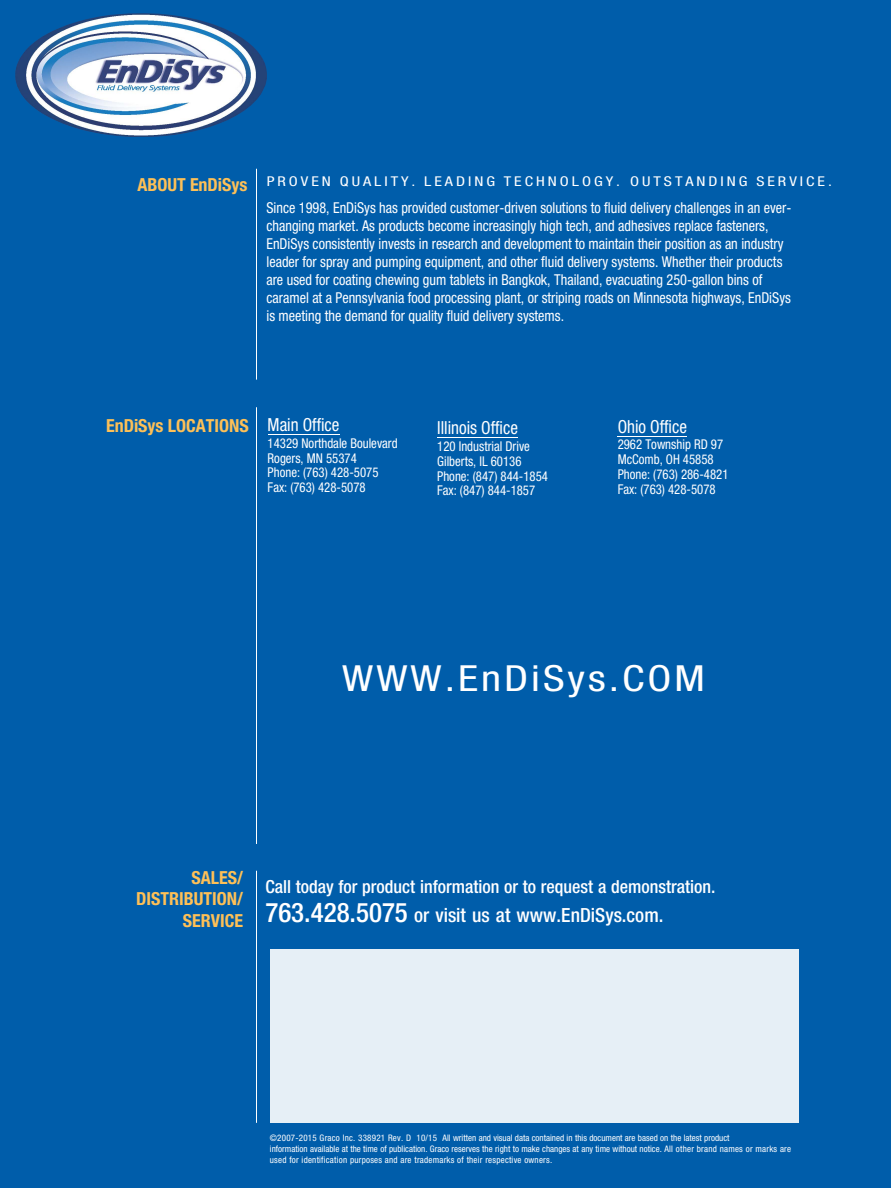
<style>
.page{position:relative;width:891px;height:1188px;background:#005daa}
.page>*{position:absolute;margin:0;border:0;box-sizing:border-box;transform-origin:0 0}
.t1{font:condensed 36px "Helvetica Neue LT Std";letter-spacing:.07em;color:#fff;scale:1.2 1}
.t2{font:500 condensed 19.5px "Helvetica Neue LT Std";color:#fff}
.t3{font:500 condensed 18px "Helvetica Neue LT Std";color:#fff}
.t4{font:condensed 18px "Helvetica Neue LT Std";color:#fff;scale:.95 1}
.t5{font:700 condensed 18px "Helvetica Neue LT Std";color:#fdc057}
.t6{font:700 condensed 18px/21.6px "Helvetica Neue LT Std";color:#fec057;text-align:right}
.t7{font:condensed 15px/18px "Helvetica Neue LT Std";color:#fff;scale:.95 1}
.t8{font:condensed 13.5px/14.9px "Helvetica Neue LT Std";color:#fff;scale:.95 1}
.t9{font:condensed 13.5px "Helvetica Neue LT Std";letter-spacing:.185em;color:#fff;scale:1.2 1}
.t10{font:condensed 9px/10.8px "Helvetica Neue LT Std";color:#fff}
.s1{font-size:27px}
</style>
<div class="page">
<hr style="left:256px;top:169px;width:1px;height:211px;background:#fff">
<hr style="left:256px;top:871px;width:1px;height:252px;background:#fff">
<hr style="left:256px;top:407px;width:1px;height:437px;background:#fff">
<div style="left:270px;top:950px;width:529px;height:173px;background:#e6eff6"></div>
<img style="left:15px;top:13px;width:252px;height:124px">
<hr style="left:268px;top:434px;width:72px;height:1px;background:#fff">
<hr style="left:437px;top:437px;width:81px;height:1px;background:#fff">
<hr style="left:618px;top:436px;width:69px;height:1px;background:#fff">
<p class="t5" style="left:137px;top:173px;width:112px">ABOUT EnDiSys</p>
<p class="t9" style="left:267px;top:173px;width:472px">PROVEN QUALITY. LEADING TECHNOLOGY. OUTSTANDING SERVICE.</p>
<p class="t7" style="left:266px;top:198px;width:554px">Since 1998, EnDiSys has provided customer-driven solutions to fluid delivery challenges in an ever&shy;changing market. As products become increasingly high tech, and adhesives replace fasteners, EnDiSys consistently invests in research and development to maintain their position as an industry leader for spray and pumping equipment, and other fluid delivery systems. Whether their products are used for coating chewing gum tablets in Bangkok, Thailand, evacuating 250-gallon bins of caramel at a Pennsylvania food processing plant, or striping roads on Minnesota highways, EnDiSys is meeting the demand for quality fluid delivery systems.</p>
<p class="t5" style="left:106px;top:415px;width:144px">EnDiSys LOCATIONS</p>
<p class="t4" style="left:268px;top:414px;width:77px">Main Office</p>
<p class="t8" style="left:268px;top:435px;width:138px">14329 Northdale Boulevard<br>Rogers, MN 55374<br>Phone: (763) 428-5075<br>Fax: (763) 428-5078</p>
<p class="t4" style="left:437px;top:417px;width:86px">Illinois Office</p>
<p class="t8" style="left:437px;top:438px;width:118px">120 Industrial Drive<br>Gilberts, IL 60136<br>Phone: (847) 844-1854<br>Fax: (847) 844-1857</p>
<p class="t4" style="left:618px;top:416px;width:74px">Ohio Office</p>
<p class="t8" style="left:618px;top:437px;width:118px">2962 Township RD 97<br>McComb, OH 45858<br>Phone: (763) 286-4821<br>Fax: (763) 428-5078</p>
<h1 class="t1" style="left:342px;top:658px;width:304px">WWW.EnDiSys.COM</h1>
<p class="t6" style="left:136px;top:866px;width:108px">SALES/<br>DISTRIBUTION/<br>SERVICE</p>
<p class="t3" style="left:265px;top:875px;width:452px">Call today for product information or to request a demonstration.</p>
<h2 class="t2" style="left:265px;top:904px;width:400px"><span class="s1">763.428.5075</span> or visit us at www.EnDiSys.com.</h2>
<p class="t10" style="left:270px;top:1133px;width:523px">©2007-2015 Graco Inc. 338921 Rev. D 10/15 All written and visual data contained in this document are based on the latest product<br>information available at the time of publication. Graco reserves the right to make changes at any time without notice. All other brand names or marks are used for identification purposes and are trademarks of their respective owners.</p>
</div>
